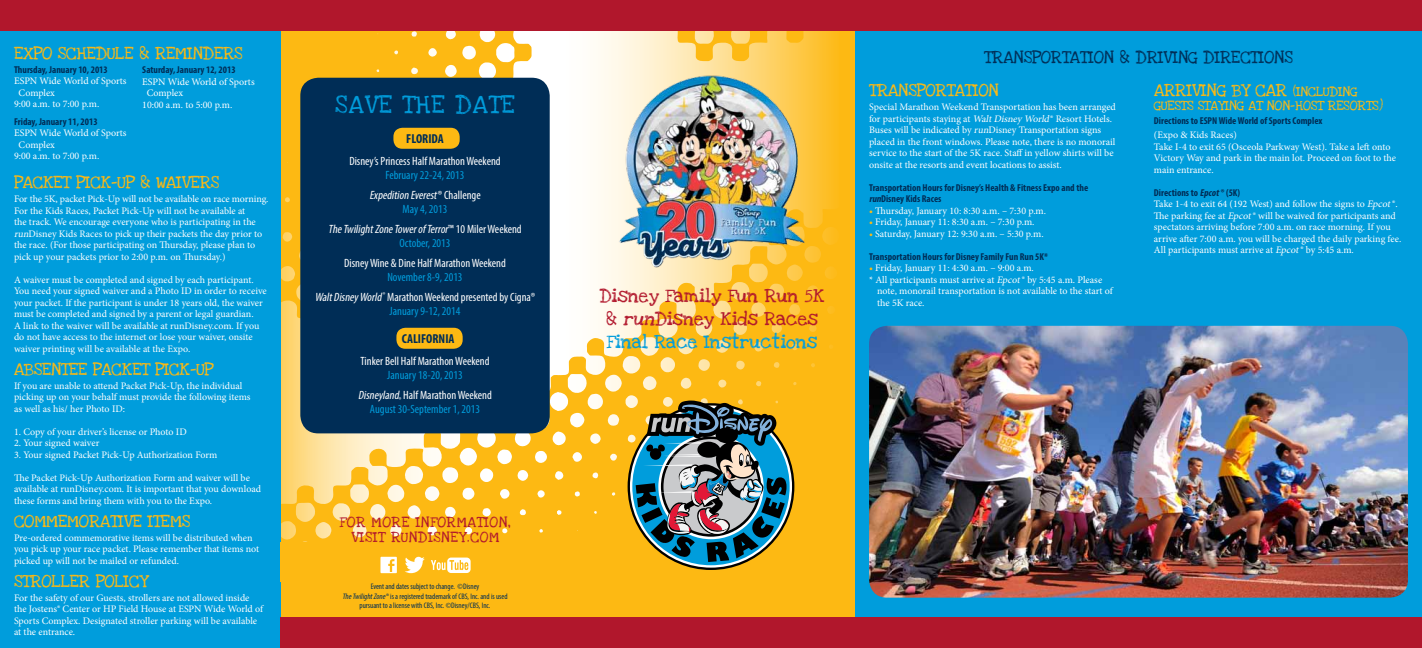
<style>
.page{position:relative;width:1422px;height:648px;background:#fff}
.page>*{position:absolute;margin:0;border:0;box-sizing:border-box;transform-origin:0 0}
.t1{font:19px "Love Ya Like A Sister";letter-spacing:.06em;color:#009ddc}
.t2{font:14px/23px "Love Ya Like A Sister";color:#b1172c;text-align:center}
.t3{font:13px "Love Ya Like A Sister";color:#fdb913}
.t4{font:13px "Love Ya Like A Sister";color:#002d56}
.t5{font:700 condensed 13px "Myriad Pro";color:#002d56}
.t6{font:condensed 12px/20px "Myriad Pro";color:#fff;text-align:center}
.t7{font:condensed 12px/20px "Myriad Pro";color:#009ddc;text-align:center}
.t8{font:italic condensed 12px/20px "Myriad Pro";color:#fff;text-align:center}
.t9{font:11px/15px "Love Ya Like A Sister";letter-spacing:.06em;color:#b1172c;text-align:center}
.t10{font:10px/11.5px "Minion Pro";letter-spacing:-.005em;color:#fff}
.t11{font:700 condensed 10px/11.5px "Myriad Pro";color:#002d56}
.t12{font:10px "Love Ya Like A Sister";color:#fdb913}
.t13{font:condensed 8px/9.6px "Myriad Pro";color:#002d56;text-align:center}
.s1{font-style:italic}
.s2{font-style:italic;color:#fff}
.s3{color:#fff}
.s4{font-style:normal;color:#009ddc}
.s5{font-style:normal}
.s6{color:#009ddc}
.s7{color:#fdb913}
</style>
<div class="page">
<svg style="left:280px;top:31px;width:575px;height:586px;fill:#fdb913"></svg>
<svg style="left:422px;top:31px;width:400px;height:249px"></svg>
<div style="left:0;top:0;width:280px;height:648px;background:#009ddc"></div>
<div style="left:855px;top:0;width:567px;height:648px;background:#009ddc"></div>
<div style="left:300px;top:78px;width:250px;height:355px;background:#002d56;border-radius:18px"></div>
<div style="left:396px;top:328px;width:67px;height:21px;background:#fdb913;border-radius:9px"></div>
<div style="left:393px;top:128px;width:67px;height:21px;background:#fdb913;border-radius:9px"></div>
<div style="left:280px;top:542px;width:288px;height:40px;background:#fdb913"></div>
<svg style="left:380px;top:557px;width:17px;height:16px"></svg>
<svg style="left:405px;top:557px;width:20px;height:16px"></svg>
<svg style="left:431px;top:558px;width:40px;height:15px"></svg>
<div style="left:0;top:0;width:1422px;height:31px;background:#b1172c"></div>
<svg style="left:636px;top:401px;width:151px;height:161px"></svg>
<img style="left:608px;top:63px;width:208px;height:218px">
<div style="left:280px;top:617px;width:1142px;height:31px;background:#b1172c"></div>
<img style="left:869px;top:326px;width:539px;height:272px">
<h3 class="t3" style="left:14px;top:44px;width:64px">EXPO SCHE</h3>
<h3 class="t3" style="left:96px;top:44px;width:70px">DULE &amp; REMIN</h3>
<h3 class="t3" style="left:203px;top:44px;width:41px">DERS</h3>
<p class="t11" style="left:14px;top:64px;width:95px">Thursday, January 10, 2013</p>
<p class="t10" style="left:14px;top:76px;width:114px">ESPN Wide World of Sports</p>
<p class="t10" style="left:19px;top:87px;width:38px">Complex</p>
<p class="t10" style="left:14px;top:99px;width:87px">9:00 a.m. to 7:00 p.m.</p>
<p class="t11" style="left:14px;top:116px;width:85px">Friday, January 11, 2013</p>
<p class="t10" style="left:14px;top:128px;width:114px">ESPN Wide World of Sports</p>
<p class="t10" style="left:19px;top:139px;width:38px">Complex</p>
<p class="t10" style="left:14px;top:151px;width:87px">9:00 a.m. to 7:00 p.m.</p>
<h3 class="t3" style="left:14px;top:173px;width:163px">PACKET PICK-UP &amp; WAIVER</h3>
<h3 class="t3" style="left:211px;top:173px;width:10px">S</h3>
<p class="t10" style="left:14px;top:194px;width:256px">For the 5K, packet Pick-Up will not be available on race morning.<br>For the Kids Races, Packet Pick-Up will not be available at<br>the track. We encourage everyone who is participating in the <span class="s1">run</span>Disney Kids Races to pick up their packets the day prior to the race. (For those participating on Thursday, please plan to pick up your packets prior to 2:00 p.m. on Thursday.)</p>
<p class="t10" style="left:14px;top:274px;width:254px">A waiver must be completed and signed by each participant.<br>You need your signed waiver and a Photo ID in order to receive your packet. If the participant is under 18 years old, the waiver must be completed and signed by a parent or legal guardian.<br>A link to the waiver will be available at runDisney.com. If you do not have access to the internet or lose your waiver, onsite waiver printing will be available at the Expo.</p>
<h3 class="t3" style="left:14px;top:360px;width:201px">ABSENTEE PACKET PICK-UP</h3>
<p class="t10" style="left:14px;top:380px;width:238px">If you are unable to attend Packet Pick-Up, the individual picking up on your behalf must provide the following items as well as his/ her Photo ID:</p>
<p class="t10" style="left:14px;top:426px;width:174px">1. Copy of your driver’s license or Photo ID</p>
<p class="t10" style="left:14px;top:438px;width:87px">2. Your signed waiver</p>
<p class="t10" style="left:14px;top:449px;width:205px">3. Your signed Packet Pick-Up Authorization Form</p>
<p class="t10" style="left:14px;top:472px;width:249px">The Packet Pick-Up Authorization Form and waiver will be available at runDisney.com. It is important that you download these forms and bring them with you to the Expo.</p>
<h3 class="t3" style="left:14px;top:512px;width:12px">COMMEMORA</h3>
<h3 class="t3" style="left:110px;top:512px;width:17px">TIVE</h3>
<h3 class="t3" style="left:147px;top:512px;width:44px">ITEMS</h3>
<p class="t10" style="left:14px;top:532px;width:247px">Pre-ordered commemorative items will be distributed when you pick up your race packet. Please remember that items not picked up will not be mailed or refunded.</p>
<h3 class="t3" style="left:14px;top:572px;width:120px">STROLLER POLICY</h3>
<p class="t10" style="left:14px;top:592px;width:251px">For the safety of our Guests, strollers are not allowed inside the Jostens® Center or HP Field House at ESPN Wide World of Sports Complex. Designated stroller parking will be available at the entrance.</p>
<p class="t11" style="left:142px;top:64px;width:95px">Saturday, January 12, 2013</p>
<p class="t10" style="left:142px;top:76px;width:114px">ESPN Wide World of Sports</p>
<p class="t10" style="left:147px;top:87px;width:38px">Complex</p>
<p class="t10" style="left:142px;top:99px;width:92px">10:00 a.m. to 5:00 p.m.</p>
<h1 class="t1" style="left:335px;top:91px;width:181px">Save The Date</h1>
<h3 class="t5" style="left:406px;top:131px;width:39px">FLORIDA</h3>
<p class="t6" style="left:349px;top:151px;width:153px">Disney’s Princess Half Marathon Weekend</p>
<p class="t7" style="left:369px;top:165px;width:113px">February 22-24, 2013<br><span class="s2">Expedition Everest</span><span class="s3">® C h a l l e n g e</span></p>
<p class="t8" style="left:328px;top:199px;width:195px"><span class="s4">May 4, 2013<br></span>TheTwilightZoneTowerof Terror<span class="s5">™ 1 0 M i l e r We e k e n d</span></p>
<p class="t7" style="left:400px;top:233px;width:52px">October, 2013</p>
<p class="t6" style="left:344px;top:253px;width:163px">Disney Wine &amp; Dine Half Marathon Weekend</p>
<p class="t6" style="left:315px;top:267px;width:222px"><span class="s6">November 8-9, 2013<br></span><span class="s1">WaltDisneyWorld</span><sup>®</sup> Marathon Weekend presented by Cigna®</p>
<p class="t7" style="left:390px;top:301px;width:72px">January 9-12, 2014</p>
<h3 class="t5" style="left:402px;top:331px;width:54px">CALIFORNIA</h3>
<p class="t6" style="left:361px;top:351px;width:130px">Tinker Bell Half Marathon Weekend</p>
<p class="t6" style="left:358px;top:365px;width:135px"><span class="s6">January 18-20, 2013<br></span><span class="s1">Disneyland</span><sub>®</sub> Half Marathon Weekend</p>
<p class="t7" style="left:370px;top:399px;width:112px">August 30-September 1, 2013</p>
<p class="t9" style="left:340px;top:516px;width:173px">For more information, visit runDisney.com</p>
<p class="t13" style="left:342px;top:581px;width:167px">Event and dates subject to change. ©Disney<br><span class="s1">TheTwilightZone</span>® is a registered trademark of CBS, Inc. and is used pursuant to a license with CBS, Inc. ©Disney/CBS, Inc.</p>
<h2 class="t2" style="left:599px;top:285px;width:226px">Disney Fam ily Fun Run 5K &amp; <span class="s1">RUN</span>Disney Kids Races<br><span class="s6">Final Race Instructions</span></h2>
<h3 class="t4" style="left:984px;top:47px;width:20px">TRAN</h3>
<h3 class="t4" style="left:1024px;top:47px;width:75px">SPOR TATION</h3>
<h3 class="t4" style="left:1120px;top:47px;width:37px">&amp; DRIVIN</h3>
<h3 class="t4" style="left:1188px;top:47px;width:37px">G DIREC</h3>
<h3 class="t4" style="left:1251px;top:47px;width:18px">TION</h3>
<h3 class="t4" style="left:1284px;top:47px;width:10px">S</h3>
<h3 class="t3" style="left:869px;top:81px;width:20px">TRAN</h3>
<h3 class="t3" style="left:908px;top:81px;width:75px">SPOR TATION</h3>
<p class="t10" style="left:869px;top:101px;width:248px">Special Marathon Weekend Transportation has been arranged for participants staying at <span class="s1">WaltDisney World</span>® Resort Hotels.<br>Buses will be indicated by <span class="s1">run</span>Disney Transportation signs placed in the front windows. Please note, there is no monorail service to the start of the 5K race. Staff in yellow shirts will be onsite at the resorts and event locations to assist.</p>
<p class="t11" style="left:869px;top:182px;width:221px">Transportation Hours for Disney’s Health &amp; Fitness Expo and the <span class="s1">run</span>Disney Kids Races</p>
<p class="t10" style="left:869px;top:205px;width:179px"><span class="s7">•</span> Thursday, January 10: 8:30 a.m. – 7:30 p.m.</p>
<p class="t10" style="left:869px;top:216px;width:167px"><span class="s7">•</span> Friday, January 11: 8:30 a.m. – 7:30 p.m.</p>
<p class="t10" style="left:869px;top:228px;width:176px"><span class="s7">•</span> Saturday, January 12: 9:30 a.m. – 5:30 p.m.</p>
<p class="t11" style="left:869px;top:251px;width:180px">Transportation Hours for Disney Family Fun Run 5K*</p>
<p class="t10" style="left:869px;top:262px;width:166px"><span class="s7">•</span> Friday, January 11: 4:30 a.m. – 9:00 a.m.</p>
<p class="t10" style="left:869px;top:274px;width:235px">* All participants must arrive at <span class="s1">Epcot</span>® by 5:45 a.m. Please</p>
<p class="t10" style="left:877px;top:285px;width:237px">note, monorail transportation is not available to the start of</p>
<p class="t10" style="left:877px;top:297px;width:49px">the 5K race.</p>
<h3 class="t3" style="left:1154px;top:81px;width:10px">ARRIVIN</h3>
<h3 class="t3" style="left:1217px;top:81px;width:51px">G BY CAR</h3>
<p class="t12" style="left:1293px;top:85px;width:12px">(INC</p>
<p class="t12" style="left:1316px;top:85px;width:43px">LUDING</p>
<p class="t12" style="left:1154px;top:99px;width:65px">GUESTS STAYIN</p>
<p class="t12" style="left:1237px;top:99px;width:39px">G AT NON</p>
<p class="t12" style="left:1290px;top:99px;width:94px">-HOST RESORTS)</p>
<p class="t11" style="left:1154px;top:115px;width:170px">Directions to ESPN Wide World of Sports Complex</p>
<p class="t10" style="left:1154px;top:129px;width:244px">(Expo &amp; Kids Races)<br>Take I-4 to exit 65 (Osceola Parkway West). Take a left onto Victory Way and park in the main lot. Proceed on foot to the main entrance.</p>
<p class="t11" style="left:1154px;top:187px;width:88px">Directions to <span class="s1">Epcot</span>® (5K)</p>
<p class="t10" style="left:1154px;top:198px;width:249px">Take 1-4 to exit 64 (192 West) and follow the signs to <span class="s1">Epcot</span>®.<br>The parking fee at <span class="s1">Epcot</span>® will be waived for participants and spectators arriving before 7:00 a.m. on race morning. If you arrive after 7:00 a.m. you will be charged the daily parking fee.<br>All participants must arrive at <span class="s1">Epcot</span>® by 5:45 a.m.</p>
</div>
